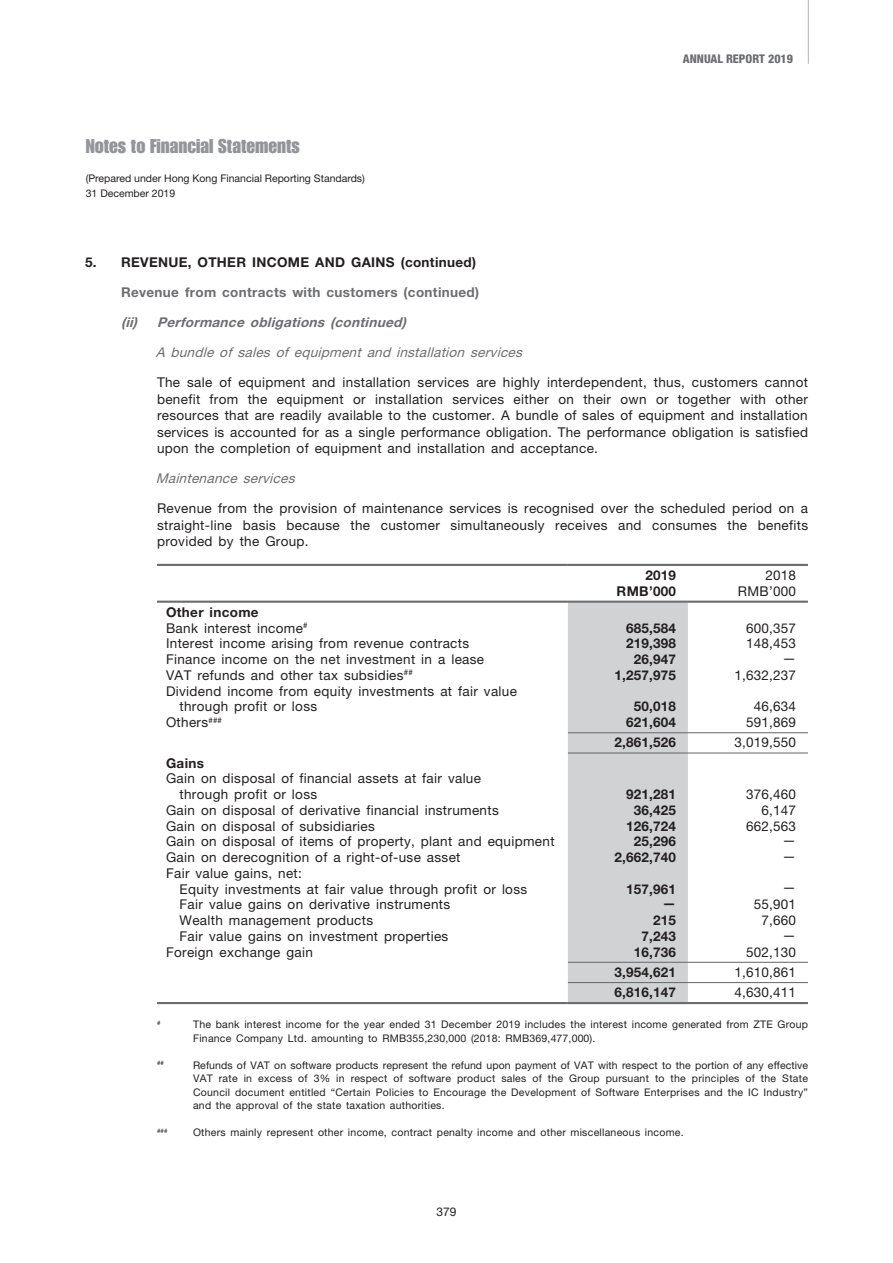
<style>
.page{position:relative;width:893px;height:1263px;background:#fff}
.page>*{position:absolute;margin:0;border:0;box-sizing:border-box;transform-origin:0 0}
.t1{font:19.5px "Impact LT Std";color:#939598}
._15_Table_Stub{font:13.5px/15.8px "Helvetica Neue LT Std";letter-spacing:.025em;color:#231f20}
._13_____P4{font:13.5px/16.5px "Helvetica Neue LT Std";letter-spacing:.025em;color:#231f20;text-align:justify}
._01_Body_Text{font:700 13.5px "Helvetica Neue LT Std";letter-spacing:.015em;color:#231f20}
._01_Body_Text-2{font:13.5px "Helvetica Neue LT Std";letter-spacing:.015em;color:#231f20}
._06_______H4{font:italic 13.5px "Helvetica Neue LT Std";color:#6c6d70}
._04___H2{font:700 13.5px "Helvetica Neue LT Std";letter-spacing:.025em;color:#6c6d70}
._03_H1{font:700 13.5px "Helvetica Neue LT Std";letter-spacing:.025em;color:#231f20}
._05_____H3{font:italic 700 13.5px "Helvetica Neue LT Std";color:#6c6d70}
._15_Table_Stub-2{font:700 13.5px "Helvetica Neue LT Std";letter-spacing:.025em;color:#231f20}
.t2{font:800 condensed 12px "Helvetica Neue LT Std";color:#6c6d70}
.t3{font:12px "Helvetica Neue LT Std";color:#231f20}
._23_______IN4__Note{font:10.5px/13.5px "Helvetica Neue LT Std";letter-spacing:.025em;color:#231f20}
._23_______IN4__Note-2{font:10.5px/15px "Helvetica Neue LT Std";color:#231f20}
._23_______IN4__Note-3{font:6.15px "Helvetica Neue LT Std";color:#231f20}
</style>
<div class="page">
<hr style="left:808px;top:0;width:1px;height:64px;background:#b2b3b7">
<div style="left:568px;top:603px;width:120px;height:399px;background:#d1d2d4"></div>
<hr style="left:157px;top:564px;width:411px;height:2px;background:#6c6d70">
<hr style="left:568px;top:564px;width:240px;height:2px;background:#6c6d70">
<hr style="left:157px;top:601px;width:411px;height:2px;background:#6c6d70">
<hr style="left:568px;top:601px;width:120px;height:2px;background:#6c6d70">
<hr style="left:688px;top:601px;width:120px;height:2px;background:#6c6d70">
<hr style="left:568px;top:732px;width:120px;height:1px;background:#6c6d70">
<hr style="left:688px;top:732px;width:120px;height:1px;background:#6c6d70">
<hr style="left:568px;top:752px;width:120px;height:1px;background:#6c6d70">
<hr style="left:688px;top:752px;width:120px;height:1px;background:#6c6d70">
<hr style="left:568px;top:962px;width:120px;height:1px;background:#6c6d70">
<hr style="left:688px;top:962px;width:120px;height:1px;background:#6c6d70">
<hr style="left:568px;top:982px;width:120px;height:1px;background:#6c6d70">
<hr style="left:688px;top:982px;width:120px;height:1px;background:#6c6d70">
<hr style="left:157px;top:1002px;width:411px;height:2px;background:#6c6d70">
<hr style="left:568px;top:1002px;width:120px;height:2px;background:#6c6d70">
<hr style="left:688px;top:1002px;width:120px;height:2px;background:#6c6d70">
<h1 class="t1" style="left:86px;top:135px;width:216px">Notes to Financial Statements</h1>
<p class="_23_______IN4__Note-2" style="left:86px;top:171px;width:281px">(Prepared under Hong Kong Financial Reporting Standards)<br>31 December 2019</p>
<p class="t2" style="left:683px;top:51px;width:112px">ANNUAL REPORT 2019</p>
<p class="_03_H1" style="left:85px;top:254px;width:393px">5. REVENUE, OTHER INCOME AND GAINS (continued)</p>
<p class="_04___H2" style="left:121px;top:284px;width:360px">Revenue from contracts with customers (continued)</p>
<p class="_05_____H3" style="left:121px;top:314px;width:17px">(ii)</p>
<p class="_05_____H3" style="left:157px;top:314px;width:250px">Performance obligations (continued)</p>
<p class="_06_______H4" style="left:156px;top:344px;width:372px">A bundle of sales of equipment and installation services</p>
<p class="_13_____P4" style="left:157px;top:374px;width:652px">The sale of equipment and installation services are highly interdependent, thus, customers cannot benefit from the equipment or installation services either on their own or together with other resources that are readily available to the customer. A bundle of sales of equipment and installation services is accounted for as a single performance obligation. The performance obligation is satisfied upon the completion of equipment and installation and acceptance.</p>
<p class="_06_______H4" style="left:156px;top:470px;width:144px">Maintenance services</p>
<p class="_13_____P4" style="left:157px;top:500px;width:652px">Revenue from the provision of maintenance services is recognised over the scheduled period on a straight-line basis because the customer simultaneously receives and consumes the benefits provided by the Group.</p>
<p class="_01_Body_Text" style="left:645px;top:567px;width:32px">2019</p>
<p class="_01_Body_Text-2" style="left:765px;top:567px;width:32px">2018</p>
<p class="_01_Body_Text" style="left:617px;top:583px;width:61px">RMB’000</p>
<p class="_01_Body_Text-2" style="left:738px;top:583px;width:60px">RMB’000</p>
<p class="_15_Table_Stub-2" style="left:166px;top:604px;width:94px">Other income</p>
<p class="_15_Table_Stub" style="left:166px;top:620px;width:143px">Bank interest income<sup>#</sup></p>
<p class="_01_Body_Text" style="left:626px;top:619px;width:51px">685,584</p>
<p class="_01_Body_Text-2" style="left:746px;top:620px;width:51px">600,357</p>
<p class="_15_Table_Stub" style="left:166px;top:635px;width:305px">Interest income arising from revenue contracts</p>
<p class="_01_Body_Text" style="left:626px;top:635px;width:51px">219,398</p>
<p class="_01_Body_Text-2" style="left:746px;top:635px;width:51px">148,453</p>
<p class="_15_Table_Stub" style="left:166px;top:651px;width:320px">Finance income on the net investment in a lease</p>
<p class="_01_Body_Text" style="left:634px;top:651px;width:44px">26,947</p>
<p class="_01_Body_Text-2" style="left:782px;top:650px;width:15px">—</p>
<p class="_15_Table_Stub" style="left:166px;top:667px;width:248px">VAT refunds and other tax subsidies<sup>##</sup></p>
<p class="_01_Body_Text" style="left:614px;top:667px;width:63px">1,257,975</p>
<p class="_01_Body_Text-2" style="left:734px;top:667px;width:63px">1,632,237</p>
<p class="_15_Table_Stub" style="left:180px;top:683px;width:339px;text-indent:-14px">Dividend income from equity investments at fair value through profit or loss</p>
<p class="_01_Body_Text" style="left:634px;top:698px;width:44px">50,018</p>
<p class="_01_Body_Text-2" style="left:754px;top:698px;width:44px">46,634</p>
<p class="_15_Table_Stub" style="left:166px;top:714px;width:57px">Others<sup>###</sup></p>
<p class="_01_Body_Text" style="left:626px;top:714px;width:51px">621,604</p>
<p class="_01_Body_Text-2" style="left:746px;top:714px;width:51px">591,869</p>
<p class="_01_Body_Text" style="left:614px;top:734px;width:63px">2,861,526</p>
<p class="_01_Body_Text-2" style="left:734px;top:734px;width:63px">3,019,550</p>
<p class="_15_Table_Stub-2" style="left:166px;top:754px;width:40px">Gains</p>
<p class="_15_Table_Stub" style="left:180px;top:770px;width:303px;text-indent:-14px">Gain on disposal of financial assets at fair value through profit or loss</p>
<p class="_01_Body_Text" style="left:626px;top:786px;width:51px">921,281</p>
<p class="_01_Body_Text-2" style="left:746px;top:786px;width:51px">376,460</p>
<p class="_15_Table_Stub" style="left:166px;top:802px;width:334px">Gain on disposal of derivative financial instruments</p>
<p class="_01_Body_Text" style="left:634px;top:802px;width:44px">36,425</p>
<p class="_01_Body_Text-2" style="left:761px;top:802px;width:36px">6,147</p>
<p class="_15_Table_Stub" style="left:166px;top:818px;width:210px">Gain on disposal of subsidiaries</p>
<p class="_01_Body_Text" style="left:626px;top:817px;width:51px">126,724</p>
<p class="_01_Body_Text-2" style="left:746px;top:818px;width:51px">662,563</p>
<p class="_15_Table_Stub" style="left:166px;top:833px;width:390px">Gain on disposal of items of property, plant and equipment</p>
<p class="_01_Body_Text" style="left:634px;top:833px;width:44px">25,296</p>
<p class="_01_Body_Text-2" style="left:782px;top:832px;width:15px">—</p>
<p class="_15_Table_Stub" style="left:166px;top:849px;width:296px">Gain on derecognition of a right-of-use asset</p>
<p class="_01_Body_Text" style="left:614px;top:849px;width:63px">2,662,740</p>
<p class="_01_Body_Text-2" style="left:782px;top:848px;width:15px">—</p>
<p class="_15_Table_Stub" style="left:166px;top:865px;width:137px">Fair value gains, net:</p>
<p class="_15_Table_Stub" style="left:180px;top:881px;width:349px">Equity investments at fair value through profit or loss</p>
<p class="_01_Body_Text" style="left:626px;top:880px;width:51px">157,961</p>
<p class="_01_Body_Text-2" style="left:782px;top:879px;width:15px">—</p>
<p class="_15_Table_Stub" style="left:180px;top:896px;width:272px">Fair value gains on derivative instruments</p>
<p class="_01_Body_Text" style="left:662px;top:895px;width:15px">—</p>
<p class="_01_Body_Text-2" style="left:754px;top:896px;width:44px">55,901</p>
<p class="_15_Table_Stub" style="left:180px;top:912px;width:195px">Wealth management products</p>
<p class="_01_Body_Text" style="left:653px;top:912px;width:24px">215</p>
<p class="_01_Body_Text-2" style="left:761px;top:912px;width:36px">7,660</p>
<p class="_15_Table_Stub" style="left:180px;top:928px;width:270px">Fair value gains on investment properties</p>
<p class="_01_Body_Text" style="left:641px;top:928px;width:36px">7,243</p>
<p class="_01_Body_Text-2" style="left:782px;top:927px;width:15px">—</p>
<p class="_15_Table_Stub" style="left:166px;top:944px;width:148px">Foreign exchange gain</p>
<p class="_01_Body_Text" style="left:634px;top:943px;width:44px">16,736</p>
<p class="_01_Body_Text-2" style="left:746px;top:944px;width:51px">502,130</p>
<p class="_01_Body_Text" style="left:614px;top:964px;width:63px">3,954,621</p>
<p class="_01_Body_Text-2" style="left:734px;top:964px;width:63px">1,610,861</p>
<p class="_01_Body_Text" style="left:614px;top:984px;width:63px">6,816,147</p>
<p class="_01_Body_Text-2" style="left:734px;top:984px;width:63px">4,630,411</p>
<p class="_23_______IN4__Note-3" style="left:157px;top:1019px;width:5px">#</p>
<p class="_23_______IN4__Note" style="left:193px;top:1018px;width:616px">The bank interest income for the year ended 31 December 2019 includes the interest income generated from ZTE Group<br>Finance Company Ltd. amounting to RMB355,230,000 (2018: RMB369,477,000).</p>
<p class="_23_______IN4__Note-3" style="left:157px;top:1059px;width:8px">##</p>
<p class="_23_______IN4__Note" style="left:193px;top:1058px;width:617px;text-align:justify">Refunds of VAT on software products represent the refund upon payment of VAT with respect to the portion of any effective VAT rate in excess of 3% in respect of software product sales of the Group pursuant to the principles of the State Council document entitled “Certain Policies to Encourage the Development of Software Enterprises and the IC Industry” and the approval of the state taxation authorities.</p>
<p class="_23_______IN4__Note-3" style="left:157px;top:1127px;width:12px">###</p>
<p class="_23_______IN4__Note" style="left:193px;top:1126px;width:492px">Others mainly represent other income, contract penalty income and other miscellaneous income.</p>
<p class="t3" style="left:436px;top:1205px;width:22px">379</p>
</div>
